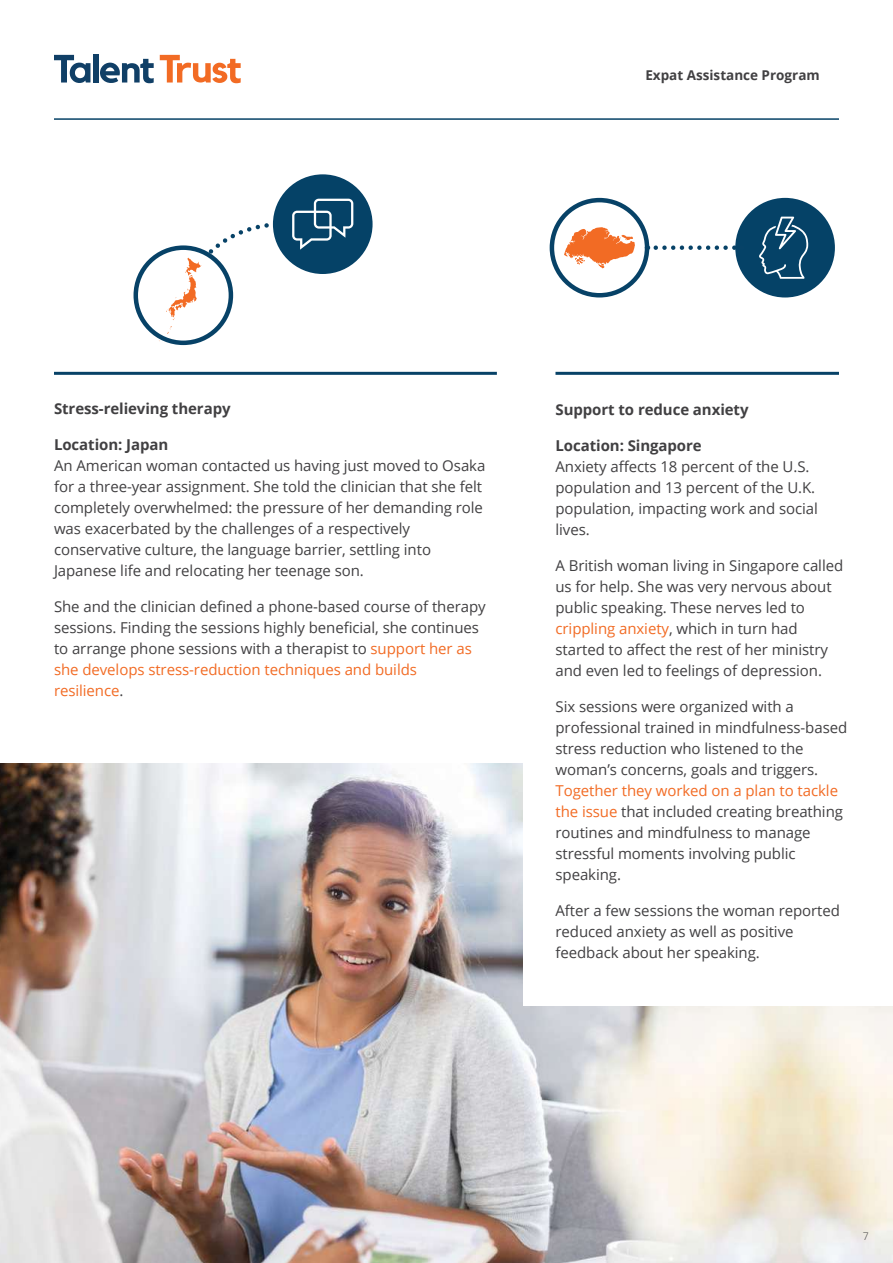
<style>
.page{position:relative;width:893px;height:1263px;background:#fff}
.page>*{position:absolute;margin:0;border:0;box-sizing:border-box;transform-origin:0 0}
.t1{font:15px/21px "Open Sans";letter-spacing:-.005em;color:#414042}
.t2{font:700 15px "Open Sans";letter-spacing:-.005em;color:#414042}
.t3{font:700 13.5px "Open Sans";color:#414042}
.t4{font:300 10.5px "Open Sans";color:#414042}
.s1{color:#f26b24}
</style>
<div class="page">
<img style="left:0;top:763px;width:789px;height:500px">
<div style="left:524px;top:697px;width:369px;height:308px;background:#fff"></div>
<hr style="left:54px;top:118px;width:785px;height:2px;background:#074267">
<hr style="left:54px;top:372px;width:443px;height:3px;background:#074267">
<div style="left:273px;top:174px;width:100px;height:100px;background:#054267;border-radius:50%"></div>
<svg style="left:159px;top:326px;width:13px;height:15px"></svg>
<svg style="left:166px;top:220px;width:119px;height:100px"></svg>
<div style="left:134px;top:245px;width:99px;height:100px;border:5px solid #074267;border-radius:50%"></div>
<svg style="left:292px;top:199px;width:61px;height:51px"></svg>
<hr style="left:555px;top:372px;width:284px;height:3px;background:#074267">
<div style="left:735px;top:198px;width:100px;height:99px;background:#054267;border-radius:50%"></div>
<svg style="left:649px;top:245px;width:87px;height:5px"></svg>
<div style="left:550px;top:198px;width:99px;height:99px;border:5px solid #074267;border-radius:50%"></div>
<svg style="left:564px;top:227px;width:71px;height:41px"></svg>
<svg style="left:759px;top:217px;width:49px;height:62px"></svg>
<svg style="left:54px;top:55px;width:36px;height:28px"></svg>
<div style="left:93px;top:54px;width:5px;height:29px;background:#103f66"></div>
<svg style="left:100px;top:59px;width:54px;height:24px"></svg>
<svg style="left:160px;top:55px;width:81px;height:28px"></svg>
<p class="t3" style="left:645px;top:70px;width:176px">Expat Assistance Program</p>
<p class="t2" style="left:54px;top:403px;width:178px">Stress-relieving therapy</p>
<p class="t2" style="left:54px;top:439px;width:116px">Location: Japan</p>
<p class="t1" style="left:54px;top:455px;width:433px">An American woman contacted us having just moved to Osaka for a three-year assignment. She told the clinician that she felt completely overwhelmed: the pressure of her demanding role was exacerbated by the challenges of a respectively conservative culture, the language barrier, settling into Japanese life and relocating her teenage son.</p>
<p class="t1" style="left:54px;top:596px;width:433px">She and the clinician defined a phone-based course of therapy sessions. Finding the sessions highly beneficial, she continues to arrange phone sessions with a therapist to <span class="s1">support her as she develops stress-reduction techniques and builds resilience</span>.</p>
<p class="t2" style="left:555px;top:403px;width:195px">Support to reduce anxiety</p>
<p class="t2" style="left:555px;top:439px;width:148px">Location: Singapore</p>
<p class="t1" style="left:555px;top:455px;width:264px">Anxiety affects 18 percent of the U.S. population and 13 percent of the U.K. population, impacting work and social lives.</p>
<p class="t1" style="left:555px;top:554px;width:289px">A British woman living in Singapore called us for help. She was very nervous about public speaking. These nerves led to <span class="s1">crippling anxiety</span>, which in turn had started to affect the rest of her ministry and even led to feelings of depression.</p>
<p class="t1" style="left:555px;top:695px;width:293px">Six sessions were organized with a professional trained in mindfulness-based stress reduction who listened to the woman’s concerns, goals and triggers.</p>
<p class="t1" style="left:555px;top:779px;width:289px"><span class="s1">Together they worked on a plan to tackle the issue</span> that included creating breathing routines and mindfulness to manage stressful moments involving public speaking.</p>
<p class="t1" style="left:555px;top:899px;width:286px">After a few sessions the woman reported reduced anxiety as well as positive feedback about her speaking.</p>
<p class="t4" style="left:863px;top:1230px;width:7px">7</p>
</div>
